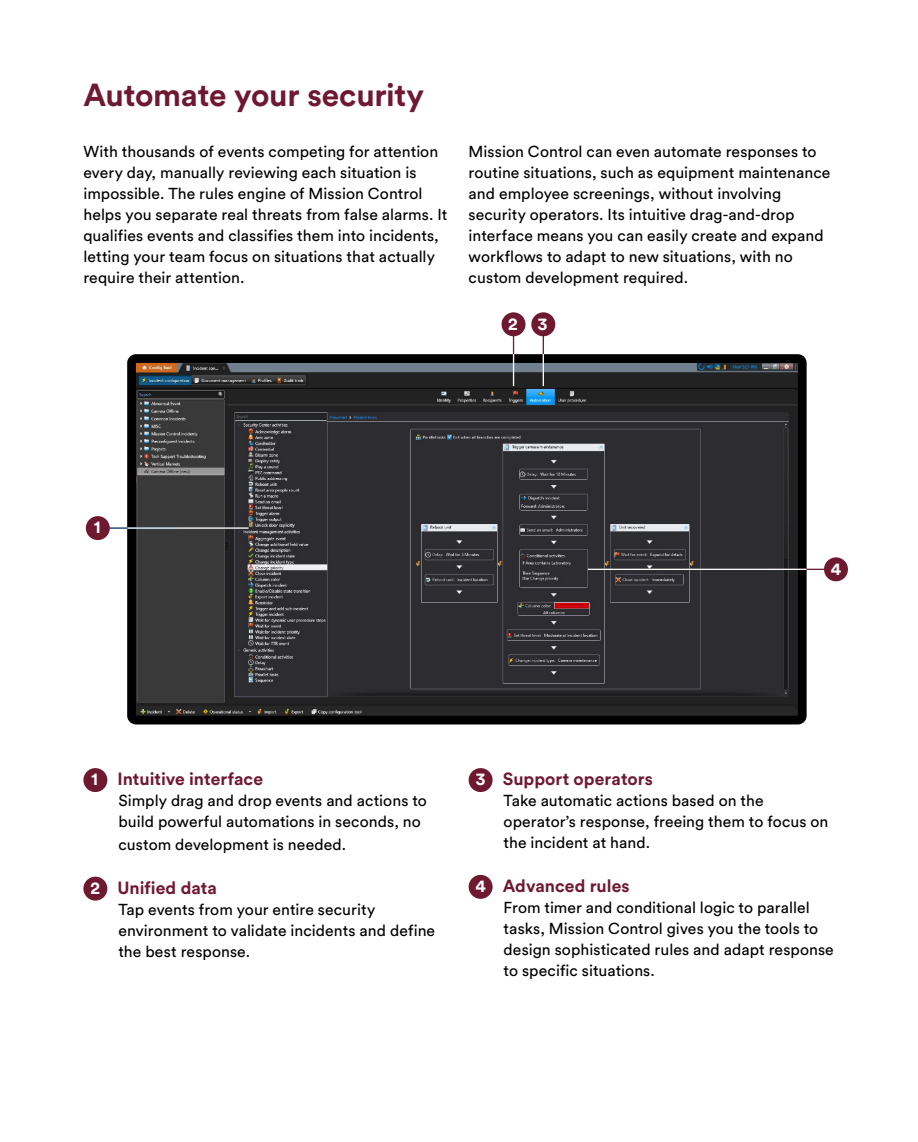
<style>
.page{position:relative;width:918px;height:1142px;background:#fff}
.page>*{position:absolute;margin:0;border:0;box-sizing:border-box;transform-origin:0 0}
.t1{font:700 31.5px "Circular Pro";letter-spacing:-.01em;color:#6f1931}
.t2{font:700 17.5px "Circular Pro";color:#6f1931}
.t3{font:700 17.5px "Circular Pro";color:#fff}
.t4{font:15.75px/21px "Circular Pro";letter-spacing:.005em;color:#000}
.s1{color:#fff}
</style>
<div class="page">
<img style="left:137px;top:364px;width:659px;height:350px">
<div style="left:127px;top:354px;width:679px;height:370px;border:9px solid #000;border-radius:4px"></div>
<hr style="left:512px;top:335px;width:2px;height:27px;background:#6f1931">
<div style="left:501px;top:312px;width:24px;height:24px;background:#6f1931;border-radius:50%"></div>
<hr style="left:542px;top:335px;width:2px;height:27px;background:#6f1931">
<div style="left:531px;top:312px;width:24px;height:24px;background:#6f1931;border-radius:50%"></div>
<hr style="left:512px;top:354px;width:2px;height:32px;background:#fff">
<hr style="left:542px;top:354px;width:2px;height:32px;background:#fff">
<hr style="left:764px;top:568px;width:61px;height:2px;background:#6f1931">
<hr style="left:587px;top:568px;width:219px;height:2px;background:#fff">
<div style="left:823px;top:557px;width:24px;height:24px;background:#6f1931;border-radius:50%"></div>
<div style="left:83px;top:768px;width:24px;height:24px;background:#6f1931;border-radius:50%"></div>
<div style="left:83px;top:876px;width:24px;height:24px;background:#6f1931;border-radius:50%"></div>
<div style="left:468px;top:768px;width:24px;height:24px;background:#6f1931;border-radius:50%"></div>
<div style="left:468px;top:875px;width:24px;height:24px;background:#6f1931;border-radius:50%"></div>
<hr style="left:108px;top:527px;width:70px;height:2px;background:#093266">
<hr style="left:127px;top:527px;width:121px;height:2px;background:#fff">
<div style="left:86px;top:516px;width:24px;height:24px;background:#6f1931;border-radius:50%"></div>
<h1 class="t1" style="left:83px;top:73px;width:342px">Automate your security</h1>
<p class="t4" style="left:83px;top:141px;width:365px">With thousands of events competing for attention every day, manually reviewing each situation is impossible. The rules engine of Mission Control helps you separate real threats from false alarms. It qualifies events and classifies them into incidents, letting your team focus on situations that actually require their attention.</p>
<p class="t4" style="left:468px;top:141px;width:363px">Mission Control can even automate responses to routine situations, such as equipment maintenance and employee screenings, without involving security operators. Its intuitive drag-and-drop interface means you can easily create and expand workflows to adapt to new situations, with no custom development required.</p>
<p class="t3" style="left:94px;top:515px;width:8px">1</p>
<p class="t3" style="left:508px;top:311px;width:41px">2 3</p>
<p class="t3" style="left:830px;top:556px;width:12px">4</p>
<p class="t2" style="left:91px;top:767px;width:173px"><span class="s1">1</span> Intuitive interface</p>
<p class="t4" style="left:118px;top:789px;width:310px">Simply drag and drop events and actions to build powerful automations in seconds, no</p>
<p class="t4" style="left:118px;top:833px;width:229px">custom development is needed.</p>
<p class="t2" style="left:91px;top:875px;width:128px"><span class="s1">2</span> Unified data</p>
<p class="t4" style="left:118px;top:898px;width:318px">Tap events from your entire security environment to validate incidents and define the best response.</p>
<p class="t2" style="left:475px;top:767px;width:178px"><span class="s1">3</span> Support operators</p>
<p class="t4" style="left:503px;top:789px;width:326px">Take automatic actions based on the operator’s response, freeing them to focus on the incident at hand.</p>
<p class="t2" style="left:475px;top:873px;width:156px"><span class="s1">4</span> Advanced rules</p>
<p class="t4" style="left:503px;top:896px;width:331px">From timer and conditional logic to parallel tasks, Mission Control gives you the tools to design sophisticated rules and adapt response to specific situations.</p>
</div>
